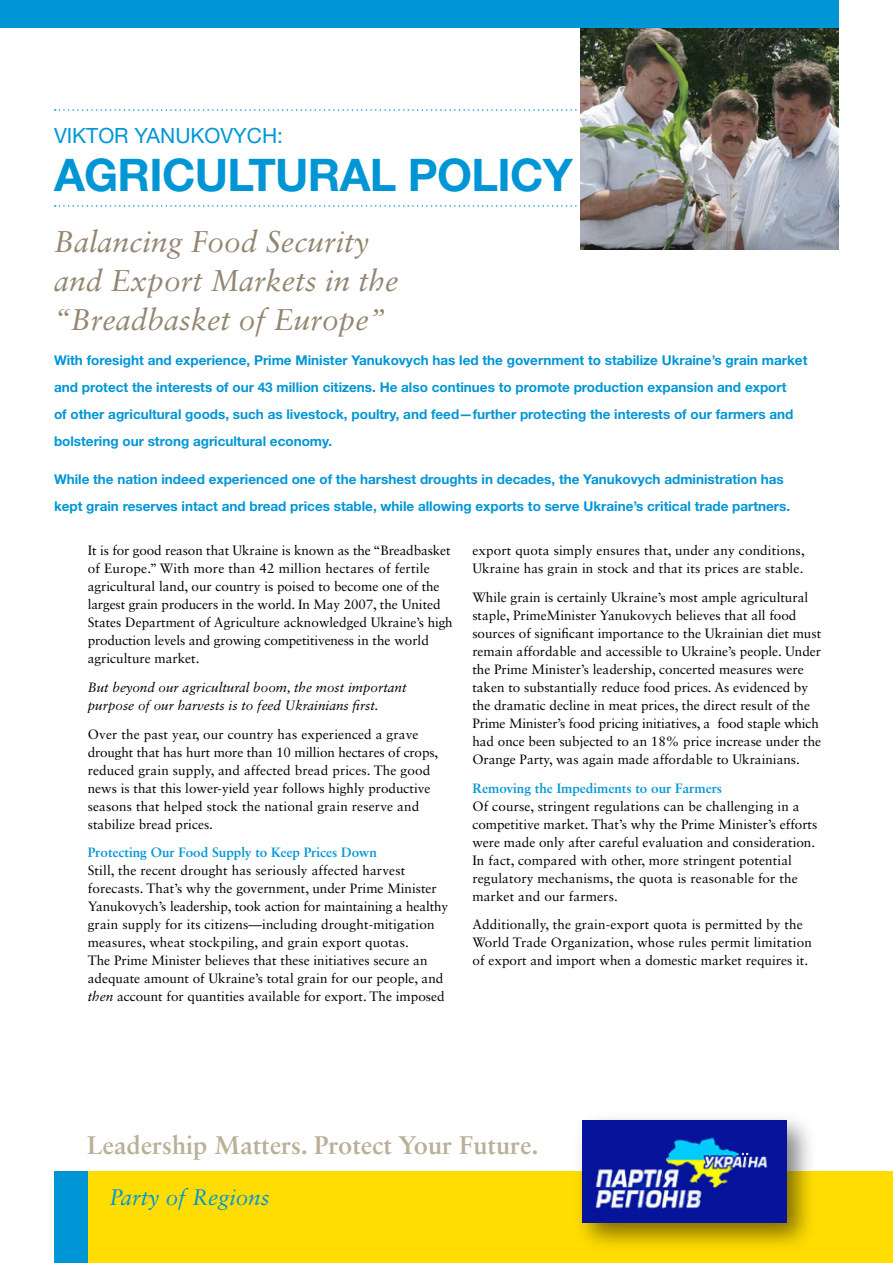
<style>
.page{position:relative;width:893px;height:1263px;background:#fff}
.page>*{position:absolute;margin:0;border:0;box-sizing:border-box;transform-origin:0 0}
.t1{font:700 45px "Helvetica Neue LT Std";letter-spacing:-.015em;color:#0096d6}
.t2{font:italic 30px/39px "Sabon LT Std";color:#948671}
.t3{font:700 25.5px "Sabon LT Std";color:#b9b098}
.t4{font:italic 22.5px "Sabon LT Std";color:#0096d6}
.t5{font:21px "Helvetica Neue LT Std";color:#0096d6}
.t6{font:13.5px/18px "Sabon LT Std";color:#000}
.t7{font:700 13.5px/27px "Helvetica Neue LT Std";color:#0096d6}
.t8{font:italic 13.5px/18px "Sabon LT Std";color:#000}
.t9{font:700 13.5px "Sabon LT Std";color:#0096d6}
.s1{font-style:italic}
</style>
<div class="page">
<div style="left:88px;top:1172px;width:805px;height:91px;background:#fd0"></div>
<div style="left:54px;top:1172px;width:34px;height:91px;background:#0096d6"></div>
<div style="left:573px;top:1112px;width:244px;height:142px;background:#000;opacity:.5"></div>
<img style="left:582px;top:1121px;width:204px;height:102px">
<svg style="left:55px;top:109px;width:526px;height:2px"></svg>
<svg style="left:55px;top:205px;width:526px;height:2px"></svg>
<img style="left:581px;top:27px;width:258px;height:223px">
<div style="left:0;top:0;width:839px;height:27px;background:#0096d6"></div>
<h3 class="t5" style="left:54px;top:123px;width:231px">VIKTOR YANUKOVYCH:</h3>
<h1 class="t1" style="left:54px;top:147px;width:520px">AGRICULTURAL POLICY</h1>
<h2 class="t2" style="left:54px;top:222px;width:346px">Balancing Food Security and Export Markets in the “Breadbasket of Europe”</h2>
<p class="t7" style="left:54px;top:347px;width:755px">With foresight and experience, Prime Minister Yanukovych has led the government to stabilize Ukraine’s grain market and protect the interests of our 43 million citizens. He also continues to promote production expansion and export<br>of other agricultural goods, such as livestock, poultry, and feed—further protecting the interests of our farmers and bolstering our strong agricultural economy.</p>
<p class="t7" style="left:54px;top:465px;width:738px">While the nation indeed experienced one of the harshest droughts in decades, the Yanukovych administration has kept grain reserves intact and bread prices stable, while allowing exports to serve Ukraine’s critical trade partners.</p>
<p class="t6" style="left:88px;top:541px;width:367px">It is for good reason that Ukraine is known as the “Breadbasket of Europe.” With more than 42 million hectares of fertile agricultural land, our country is poised to become one of the largest grain producers in the world. In May 2007, the United States Department of Agriculture acknowledged Ukraine’s high production levels and growing competitiveness in the world agriculture market.</p>
<p class="t8" style="left:88px;top:678px;width:320px">But beyond our agricultural boom, the most important purpose of our harvests is to feed Ukrainians first.</p>
<p class="t6" style="left:88px;top:725px;width:352px">Over the past year, our country has experienced a grave drought that has hurt more than 10 million hectares of crops, reduced grain supply, and affected bread prices. The good news is that this lower-yield year follows highly productive seasons that helped stock the national grain reserve and stabilize bread prices.</p>
<p class="t9" style="left:88px;top:844px;width:291px">Protecting Our Food Supply to Keep Prices Down</p>
<p class="t6" style="left:88px;top:861px;width:362px">Still, the recent drought has seriously affected harvest forecasts. That’s why the government, under Prime Minister Yanukovych’s leadership, took action for maintaining a healthy grain supply for its citizens—including drought-mitigation measures, wheat stockpiling, and grain export quotas.<br>The Prime Minister believes that these initiatives secure an adequate amount of Ukraine’s total grain for our people, and <span class="s1">then</span> account for quantities available for export. The imposed</p>
<p class="t6" style="left:472px;top:541px;width:334px">export quota simply ensures that, under any conditions,<br>Ukraine has grain in stock and that its prices are stable.</p>
<p class="t6" style="left:472px;top:588px;width:350px">While grain is certainly Ukraine’s most ample agricultural staple, PrimeMinister Yanukovych believes that all food sources of significant importance to the Ukrainian diet must remain affordable and accessible to Ukraine’s people. Under the Prime Minister’s leadership, concerted measures were taken to substantially reduce food prices. As evidenced by the dramatic decline in meat prices, the direct result of the Prime Minister’s food pricing initiatives, a food staple which had once been subjected to an 18% price increase under the Orange Party, was again made affordable to Ukrainians.</p>
<p class="t9" style="left:472px;top:779px;width:251px">Removing the Impediments to our Farmers</p>
<p class="t6" style="left:472px;top:797px;width:346px">Of course, stringent regulations can be challenging in a competitive market. That’s why the Prime Minister’s efforts were made only after careful evaluation and consideration.<br>In fact, compared with other, more stringent potential regulatory mechanisms, the quota is reasonable for the market and our farmers.</p>
<p class="t6" style="left:472px;top:915px;width:341px">Additionally, the grain-export quota is permitted by the<br>World Trade Organization, whose rules permit limitation of export and import when a domestic market requires it.</p>
<h3 class="t3" style="left:87px;top:1129px;width:453px">Leadership Matters. Protect Your Future.</h3>
<h3 class="t4" style="left:110px;top:1184px;width:162px">Party of Regions</h3>
</div>
